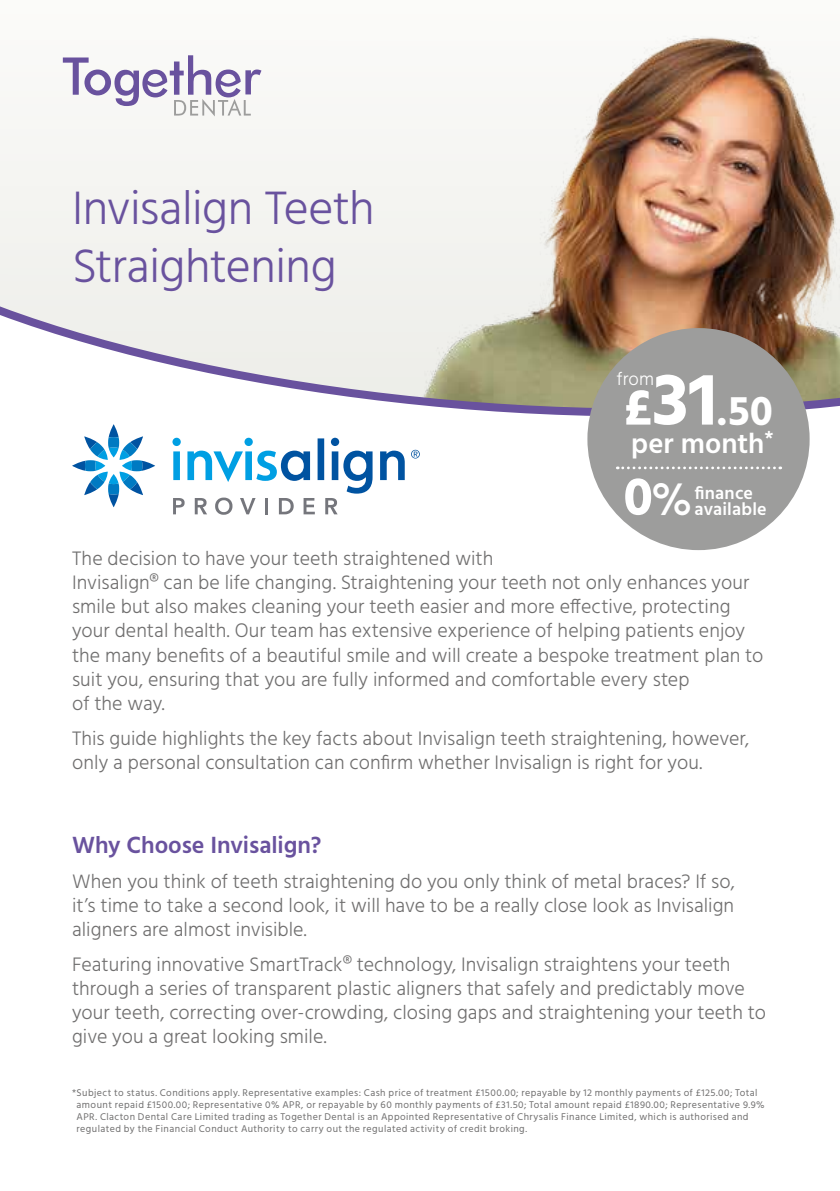
<style>
.page{position:relative;width:840px;height:1191px;background:#fff}
.page>*{position:absolute;margin:0;border:0;box-sizing:border-box;transform-origin:0 0}
.t1{font:700 54.4px "Hind";color:#fff}
.t2{font:300 48px/57.6px "Hind";letter-spacing:-.01em;color:#69529e}
.t3{font:700 42.4px "Hind";color:#fff}
.t4{font:600 28.8px "Hind";color:#fff}
.t5{font:600 24px "Hind";letter-spacing:-.005em;color:#69529e}
.t6{font:300 20px/24px "Hind";letter-spacing:.005em;color:#706f6f}
.t7{font:300 18.6px "Hind";color:#fff}
.t8{font:600 18px/16.2px "Hind";letter-spacing:.01em;color:#fff}
.t9{font:10px/12px "Hind";letter-spacing:.04em;color:#706f6f}
.s1{font-size:52.2px}
.s2{font-size:75.4px}
.s3{font-weight:500;font-size:46.6px}
</style>
<div class="page">
<svg style="left:0;top:35px;width:839px;height:402px"></svg>
<svg style="left:63px;top:55px;width:198px;height:61px"></svg>
<div style="left:587px;top:328px;width:222px;height:222px;background:#9d9d9c;border-radius:50%"></div>
<svg style="left:617px;top:466px;width:163px;height:3px"></svg>
<svg style="left:72px;top:424px;width:83px;height:83px"></svg>
<svg style="left:411px;top:450px;width:8px;height:8px"></svg>
<svg style="left:172px;top:438px;width:232px;height:77px"></svg>
<h2 class="t2" style="left:72px;top:182px;width:304px">Invisalign Teeth<br>Straightening</h2>
<p class="t7" style="left:616px;top:366px;width:39px">from</p>
<h3 class="t3" style="left:623px;top:385px;width:150px"><span class="s1">£</span><span class="s2">31</span>.50</h3>
<h3 class="t4" style="left:631px;top:423px;width:144px">per month<sup>*</sup></h3>
<h1 class="t1" style="left:623px;top:464px;width:71px">0<span class="s3">%</span></h1>
<p class="t8" style="left:694px;top:485px;width:74px">finance available</p>
<p class="t6" style="left:72px;top:548px;width:692px">The decision to have your teeth straightened with<br>Invisalign® can be life changing. Straightening your teeth not only enhances your smile but also makes cleaning your teeth easier and more effective, protecting your dental health. Our team has extensive experience of helping patients enjoy the many benefits of a beautiful smile and will create a bespoke treatment plan to suit you, ensuring that you are fully informed and comfortable every step<br>of the way.</p>
<p class="t6" style="left:72px;top:727px;width:678px">This guide highlights the key facts about Invisalign teeth straightening, however, only a personal consultation can confirm whether Invisalign is right for you.</p>
<p class="t5" style="left:72px;top:828px;width:251px">Why Choose Invisalign?</p>
<p class="t6" style="left:72px;top:870px;width:664px;text-align:justify">When you think of teeth straightening do you only think of metal braces? If so, it’s time to take a second look, it will have to be a really close look as Invisalign aligners are almost invisible.</p>
<p class="t6" style="left:72px;top:953px;width:695px">Featuring innovative SmartTrack® technology, Invisalign straightens your teeth through a series of transparent plastic aligners that safely and predictably move your teeth, correcting over-crowding, closing gaps and straightening your teeth to give you a great looking smile.</p>
<p class="t9" style="left:77px;top:1087px;width:689px;text-indent:-5px">*Subject to status. Conditions apply. Representative examples: Cash price of treatment £1500.00; repayable by 12 monthly payments of £125.00; Total amount repaid £1500.00; Representative 0% APR, or repayable by 60 monthly payments of £31.50; Total amount repaid £1890.00; Representative 9.9% APR. Clacton Dental Care Limited trading as Together Dental is an Appointed Representative of Chrysalis Finance Limited, which is authorised and regulated by the Financial Conduct Authority to carry out the regulated activity of credit broking.</p>
</div>
